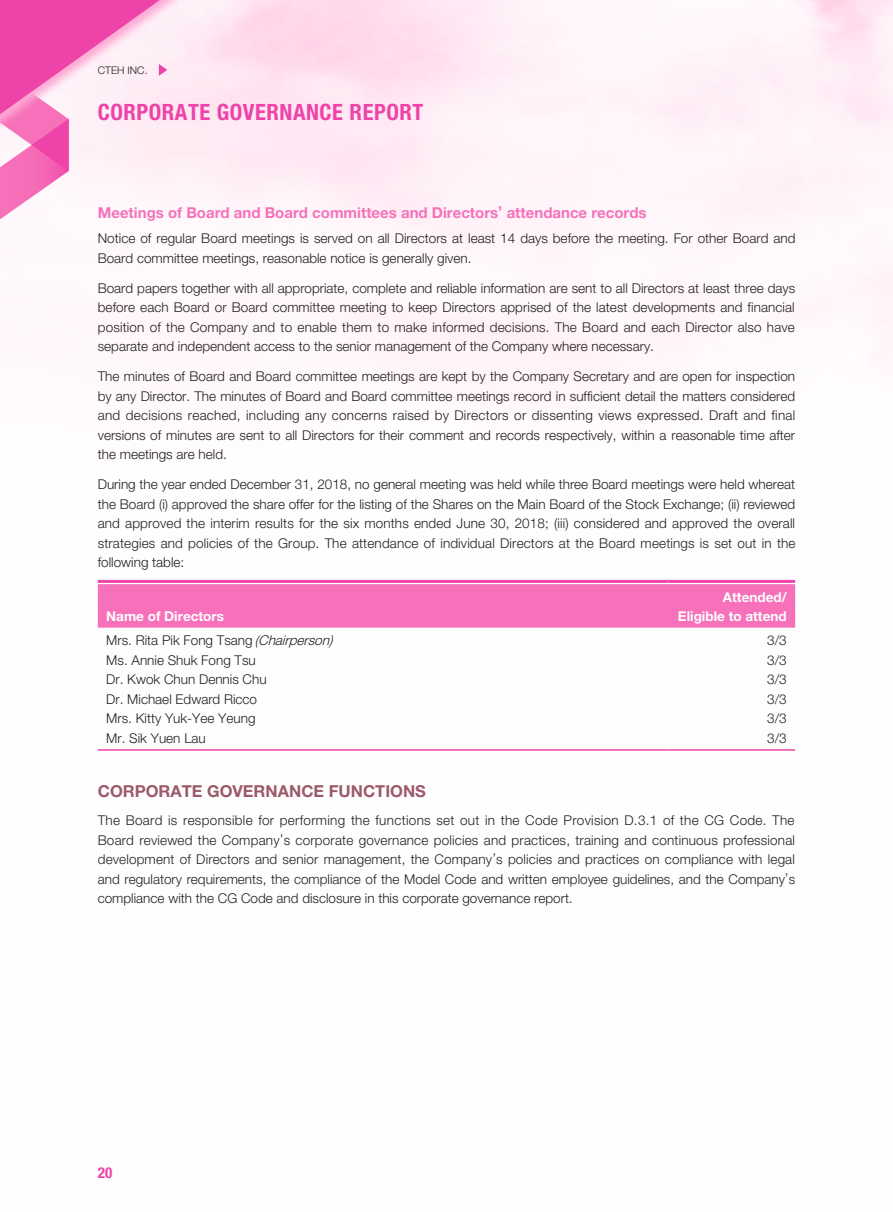
<style>
.page{position:relative;width:893px;height:1212px;background:#fff}
.page>*{position:absolute;margin:0;border:0;box-sizing:border-box;transform-origin:0 0}
.t1{font:700 condensed 22.5px "Helvetica Neue LT Std";letter-spacing:.025em;color:#ee43a9}
._3__標題{font:700 16.5px "Helvetica Neue LT Std";color:#9b5a6a}
._4__副標題{font:700 15px "Helvetica Neue LT Std";color:#f671ba}
.t2{font:700 condensed 15px "Helvetica Neue LT Std";color:#ee43a9}
._1__內文{font:300 13.5px/19.5px "Helvetica Neue LT Std";color:#231f20;text-align:justify}
._1__內文-2{font:700 13.5px "Helvetica Neue LT Std";color:#fff}
.t3{font:300 10.5px "Helvetica Neue LT Std";color:#231f20}
.s1{font-style:italic}
</style>
<div class="page">
<div style="left:0;top:0;width:225px;height:158px;background:#feeaf3"></div>
<svg style="left:0;top:0;width:190px;height:235px"></svg>
<div style="left:98px;top:584px;width:697px;height:44px;background:#f671ba"></div>
<hr style="left:98px;top:580px;width:570px;height:3px;background:#ee43a9">
<hr style="left:668px;top:580px;width:127px;height:3px;background:#ee43a9">
<hr style="left:98px;top:749px;width:570px;height:2px;background:#ee43a9">
<hr style="left:668px;top:749px;width:127px;height:2px;background:#ee43a9">
<p class="t3" style="left:98px;top:64px;width:51px">CTEH INC.</p>
<h1 class="t1" style="left:98px;top:98px;width:327px">CORPORATE GOVERNANCE REPORT</h1>
<p class="_4__副標題" style="left:98px;top:203px;width:550px">Meetings of Board and Board committees and Directors’ attendance records</p>
<p class="_1__內文" style="left:98px;top:229px;width:699px">Notice of regular Board meetings is served on all Directors at least 14 days before the meeting. For other Board and<br>Board committee meetings, reasonable notice is generally given.</p>
<p class="_1__內文" style="left:98px;top:278px;width:699px">Board papers together with all appropriate, complete and reliable information are sent to all Directors at least three days before each Board or Board committee meeting to keep Directors apprised of the latest developments and financial position of the Company and to enable them to make informed decisions. The Board and each Director also have separate and independent access to the senior management of the Company where necessary.</p>
<p class="_1__內文" style="left:98px;top:367px;width:699px">The minutes of Board and Board committee meetings are kept by the Company Secretary and are open for inspection by any Director. The minutes of Board and Board committee meetings record in sufficient detail the matters considered and decisions reached, including any concerns raised by Directors or dissenting views expressed. Draft and final versions of minutes are sent to all Directors for their comment and records respectively, within a reasonable time after the meetings are held.</p>
<p class="_1__內文" style="left:98px;top:475px;width:699px">During the year ended December 31, 2018, no general meeting was held while three Board meetings were held whereat the Board (i) approved the share offer for the listing of the Shares on the Main Board of the Stock Exchange; (ii) reviewed and approved the interim results for the six months ended June 30, 2018; (iii) considered and approved the overall strategies and policies of the Group. The attendance of individual Directors at the Board meetings is set out in the following table:</p>
<p class="_1__內文-2" style="left:106px;top:608px;width:119px">Name of Directors</p>
<p class="_1__內文-2" style="left:723px;top:589px;width:65px">Attended/</p>
<p class="_1__內文-2" style="left:678px;top:608px;width:110px">Eligible to attend</p>
<p class="_1__內文" style="left:106px;top:631px;width:228px">Mrs. Rita Pik Fong Tsang <span class="s1">(Chairperson)</span></p>
<p class="_1__內文" style="left:767px;top:631px;width:21px">3/3</p>
<p class="_1__內文" style="left:106px;top:650px;width:151px">Ms. Annie Shuk Fong Tsu</p>
<p class="_1__內文" style="left:767px;top:650px;width:21px">3/3</p>
<p class="_1__內文" style="left:106px;top:670px;width:162px">Dr. Kwok Chun Dennis Chu</p>
<p class="_1__內文" style="left:767px;top:670px;width:21px">3/3</p>
<p class="_1__內文" style="left:106px;top:689px;width:152px">Dr. Michael Edward Ricco</p>
<p class="_1__內文" style="left:767px;top:689px;width:21px">3/3</p>
<p class="_1__內文" style="left:106px;top:709px;width:151px">Mrs. Kitty Yuk-Yee Yeung</p>
<p class="_1__內文" style="left:767px;top:709px;width:21px">3/3</p>
<p class="_1__內文" style="left:106px;top:728px;width:101px">Mr. Sik Yuen Lau</p>
<p class="_1__內文" style="left:767px;top:728px;width:21px">3/3</p>
<p class="_3__標題" style="left:98px;top:781px;width:330px">CORPORATE GOVERNANCE FUNCTIONS</p>
<p class="_1__內文" style="left:98px;top:810px;width:699px">The Board is responsible for performing the functions set out in the Code Provision D.3.1 of the CG Code. The Board reviewed the Company’s corporate governance policies and practices, training and continuous professional development of Directors and senior management, the Company’s policies and practices on compliance with legal and regulatory requirements, the compliance of the Model Code and written employee guidelines, and the Company’s compliance with the CG Code and disclosure in this corporate governance report.</p>
<p class="t2" style="left:98px;top:1164px;width:16px">20</p>
</div>
